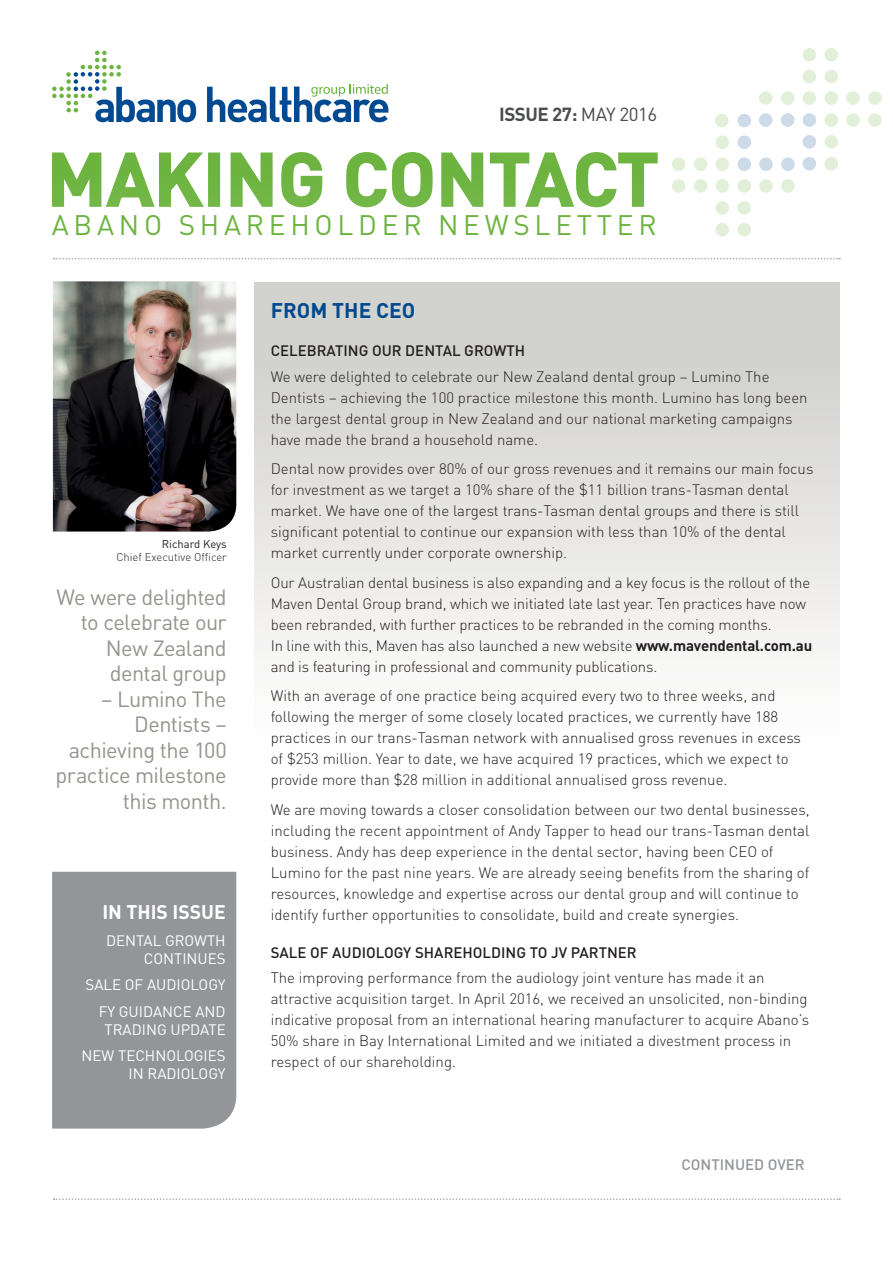
<style>
.page{position:relative;width:893px;height:1263px;background:#fff}
.page>*{position:absolute;margin:0;border:0;box-sizing:border-box;transform-origin:0 0}
.t1{font:700 73.8px "DIN";color:#6cb43f}
.t2{font:27.9px "DIN";letter-spacing:.17em;color:#6cb43f}
.t3{font:21.75px/25.5px "DIN";letter-spacing:-.025em;color:#95938d;text-align:right}
.Body_Copy_Intro{font:700 21px "DIN";color:#014990}
.Body_Copy{font:700 19.5px "DIN";color:#fff}
.t4{font:700 18.75px "DIN";letter-spacing:-.025em;color:#4b4c4d}
.Body_Copy-2{font:300 15px/21px "DIN";color:#231f20}
.Body_Copy-3{font:15px/18px "DIN";color:#fff;text-align:right}
.Body_Copy-4{font:500 15px "DIN";color:#231f20}
.t5{font:500 15px "DIN";color:#939598}
.Body_Copy-5{font:300 11.25px/13.5px "DIN";color:#231f20;text-align:right}
.s1{font-weight:400}
.s2{font-weight:700}
</style>
<div class="page">
<svg style="left:52px;top:152px;width:151px;height:17px"></svg>
<div style="left:208px;top:152px;width:12px;height:55px;border:2px solid #6cb43f"></div>
<svg style="left:230px;top:152px;width:43px;height:17px"></svg>
<svg style="left:281px;top:152px;width:41px;height:17px"></svg>
<svg style="left:346px;top:152px;width:86px;height:17px"></svg>
<svg style="left:441px;top:152px;width:203px;height:17px"></svg>
<div style="left:11px;top:169px;width:687px;height:111px;background:#fff"></div>
<svg style="left:207px;top:84px;width:181px;height:38px"></svg>
<svg style="left:52px;top:51px;width:144px;height:71px"></svg>
<div style="left:458px;top:61px;width:238px;height:107px;background:#fff"></div>
<svg style="left:54px;top:258px;width:786px;height:1px"></svg>
<img style="left:53px;top:281px;width:183px;height:250px">
<div style="left:254px;top:282px;width:586px;height:630px;background:linear-gradient(to bottom,#cfcfcc,#fff)"></div>
<svg style="left:54px;top:1198px;width:786px;height:2px"></svg>
<div style="left:737px;top:114px;width:14px;height:13px;background:#cddbe9;border-radius:50%"></div>
<div style="left:737px;top:135px;width:14px;height:14px;background:#cddbe9;border-radius:50%"></div>
<div style="left:737px;top:157px;width:14px;height:14px;background:#cddbe9;border-radius:50%"></div>
<div style="left:759px;top:157px;width:14px;height:14px;background:#cddbe9;border-radius:50%"></div>
<div style="left:781px;top:157px;width:14px;height:14px;background:#cddbe9;border-radius:50%"></div>
<div style="left:802px;top:113px;width:14px;height:14px;background:#cddbe9;border-radius:50%"></div>
<div style="left:781px;top:113px;width:13px;height:14px;background:#cddbe9;border-radius:50%"></div>
<div style="left:759px;top:113px;width:13px;height:14px;background:#cddbe9;border-radius:50%"></div>
<div style="left:802px;top:135px;width:14px;height:14px;background:#cddbe9;border-radius:50%"></div>
<div style="left:802px;top:157px;width:14px;height:14px;background:#cddbe9;border-radius:50%"></div>
<div style="left:715px;top:114px;width:14px;height:13px;background:#e2f0d9;border-radius:50%"></div>
<div style="left:715px;top:135px;width:14px;height:14px;background:#e2f0d9;border-radius:50%"></div>
<div style="left:715px;top:157px;width:14px;height:14px;background:#e2f0d9;border-radius:50%"></div>
<div style="left:715px;top:179px;width:14px;height:14px;background:#e2f0d9;border-radius:50%"></div>
<div style="left:694px;top:157px;width:13px;height:14px;background:#e2f0d9;border-radius:50%"></div>
<div style="left:694px;top:179px;width:13px;height:14px;background:#e2f0d9;border-radius:50%"></div>
<div style="left:672px;top:157px;width:13px;height:14px;background:#e2f0d9;border-radius:50%"></div>
<div style="left:672px;top:179px;width:13px;height:14px;background:#e2f0d9;border-radius:50%"></div>
<div style="left:737px;top:179px;width:14px;height:14px;background:#e2f0d9;border-radius:50%"></div>
<div style="left:759px;top:179px;width:14px;height:14px;background:#e2f0d9;border-radius:50%"></div>
<div style="left:781px;top:179px;width:14px;height:14px;background:#e2f0d9;border-radius:50%"></div>
<div style="left:715px;top:201px;width:14px;height:14px;background:#e2f0d9;border-radius:50%"></div>
<div style="left:737px;top:201px;width:14px;height:14px;background:#e2f0d9;border-radius:50%"></div>
<div style="left:715px;top:223px;width:14px;height:13px;background:#e2f0d9;border-radius:50%"></div>
<div style="left:737px;top:223px;width:14px;height:13px;background:#e2f0d9;border-radius:50%"></div>
<div style="left:802px;top:48px;width:14px;height:14px;background:#e2f0d9;border-radius:50%"></div>
<div style="left:824px;top:48px;width:14px;height:14px;background:#e2f0d9;border-radius:50%"></div>
<div style="left:802px;top:70px;width:14px;height:13px;background:#e2f0d9;border-radius:50%"></div>
<div style="left:824px;top:70px;width:14px;height:13px;background:#e2f0d9;border-radius:50%"></div>
<div style="left:802px;top:91px;width:14px;height:14px;background:#e2f0d9;border-radius:50%"></div>
<div style="left:824px;top:91px;width:14px;height:14px;background:#e2f0d9;border-radius:50%"></div>
<div style="left:781px;top:91px;width:13px;height:14px;background:#e2f0d9;border-radius:50%"></div>
<div style="left:759px;top:91px;width:13px;height:14px;background:#e2f0d9;border-radius:50%"></div>
<div style="left:824px;top:113px;width:14px;height:14px;background:#e2f0d9;border-radius:50%"></div>
<div style="left:846px;top:91px;width:14px;height:14px;background:#e2f0d9;border-radius:50%"></div>
<div style="left:846px;top:113px;width:14px;height:14px;background:#e2f0d9;border-radius:50%"></div>
<div style="left:868px;top:91px;width:14px;height:14px;background:#e2f0d9;border-radius:50%"></div>
<div style="left:868px;top:113px;width:14px;height:14px;background:#e2f0d9;border-radius:50%"></div>
<div style="left:824px;top:135px;width:14px;height:14px;background:#e2f0d9;border-radius:50%"></div>
<div style="left:824px;top:157px;width:14px;height:14px;background:#e2f0d9;border-radius:50%"></div>
<div style="left:52px;top:872px;width:184px;height:256px;background:#939598"></div>
<p class="t4" style="left:499px;top:102px;width:160px">ISSUE 27: <span class="s1">MAY 2016</span></p>
<p class="t1" style="left:47px;top:131px;width:614px">MAKING CONTACT</p>
<p class="t2" style="left:52px;top:207px;width:606px">ABANO SHAREHOLDER NEWSLETTER</p>
<p class="Body_Copy-5" style="left:116px;top:537px;width:112px"><span class="s1">Richard Keys<br></span>Chief Executive Officer</p>
<p class="t3" style="left:57px;top:584px;width:172px">We were delighted to celebrate our<br>New Zealand dental group</p>
<p class="t3" style="left:56px;top:686px;width:173px">– Lumino The<br>Dentists – achieving the 100 practice milestone this month.</p>
<p class="Body_Copy" style="left:102px;top:899px;width:125px">IN THIS ISSUE</p>
<p class="Body_Copy-3" style="left:106px;top:931px;width:121px">DENTAL GROWTH<br>CONTINUES</p>
<p class="Body_Copy-3" style="left:86px;top:975px;width:142px">SALE OF AUDIOLOGY</p>
<p class="Body_Copy-3" style="left:99px;top:1002px;width:128px;text-align:center">FY GUIDANCE AND<br>TRADING UPDATE</p>
<p class="Body_Copy-3" style="left:82px;top:1046px;width:146px">NEW TECHNOLOGIES<br>IN RADIOLOGY</p>
<p class="Body_Copy_Intro" style="left:271px;top:297px;width:146px">FROM THE CEO</p>
<p class="Body_Copy-4" style="left:271px;top:341px;width:256px">CELEBRATING OUR DENTAL GROWTH</p>
<p class="Body_Copy-2" style="left:271px;top:366px;width:538px">We were delighted to celebrate our New Zealand dental group – Lumino The Dentists – achieving the 100 practice milestone this month. Lumino has long been the largest dental group in New Zealand and our national marketing campaigns have made the brand a household name.</p>
<p class="Body_Copy-2" style="left:271px;top:458px;width:544px">Dental now provides over 80% of our gross revenues and it remains our main focus for investment as we target a 10% share of the $11 billion trans-Tasman dental market. We have one of the largest trans-Tasman dental groups and there is still significant potential to continue our expansion with less than 10% of the dental market currently under corporate ownership.</p>
<p class="Body_Copy-2" style="left:271px;top:572px;width:543px">Our Australian dental business is also expanding and a key focus is the rollout of the Maven Dental Group brand, which we initiated late last year. Ten practices have now been rebranded, with further practices to be rebranded in the coming months.<br>In line with this, Maven has also launched a new website <span class="s2">www.mavendental.com.au </span>and is featuring in professional and community publications.</p>
<p class="Body_Copy-2" style="left:271px;top:685px;width:532px">With an average of one practice being acquired every two to three weeks, and following the merger of some closely located practices, we currently have 188 practices in our trans-Tasman network with annualised gross revenues in excess of $253 million. Year to date, we have acquired 19 practices, which we expect to provide more than $28 million in additional annualised gross revenue.</p>
<p class="Body_Copy-2" style="left:271px;top:799px;width:540px">We are moving towards a closer consolidation between our two dental businesses, including the recent appointment of Andy Tapper to head our trans-Tasman dental business. Andy has deep experience in the dental sector, having been CEO of Lumino for the past nine years. We are already seeing benefits from the sharing of resources, knowledge and expertise across our dental group and will continue to identify further opportunities to consolidate, build and create synergies.</p>
<p class="Body_Copy-4" style="left:271px;top:943px;width:368px">SALE OF AUDIOLOGY SHAREHOLDING TO JV PARTNER</p>
<p class="Body_Copy-2" style="left:271px;top:967px;width:540px">The improving performance from the audiology joint venture has made it an attractive acquisition target. In April 2016, we received an unsolicited, non-binding indicative proposal from an international hearing manufacturer to acquire Abano’s 50% share in Bay International Limited and we initiated a divestment process in respect of our shareholding.</p>
<p class="t5" style="left:681px;top:1155px;width:125px">CONTINUED OVER</p>
</div>
